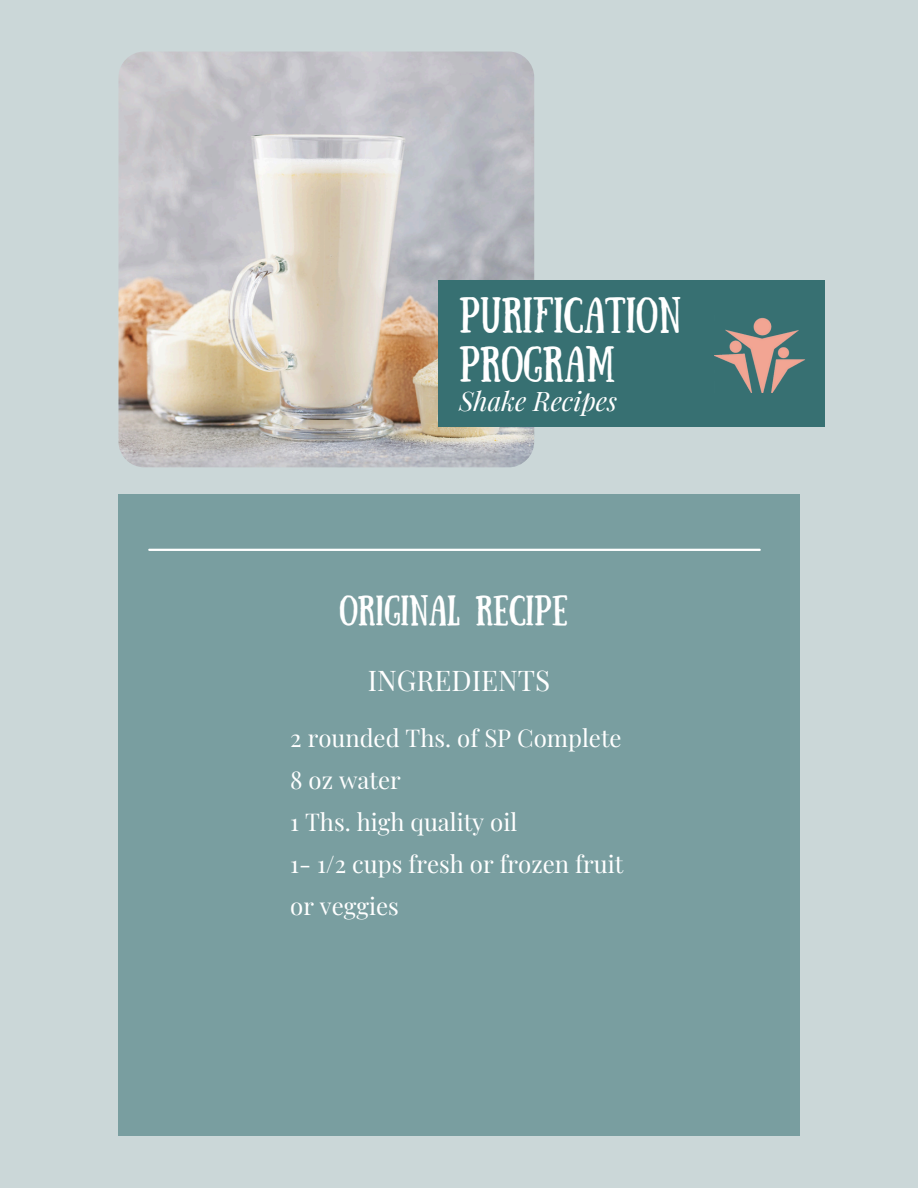
<style>
.page{position:relative;width:918px;height:1188px;background:#cbd7d8}
.page>*{position:absolute;margin:0;border:0;box-sizing:border-box;transform-origin:0 0}
.t1{font:35.7px/49.5px "Sunday";color:#fff}
.t2{font:30.3px "Sunday";color:#fff}
.t3{font:27.9px "Playfair Display";color:#fff}
.t4{font:italic 26.4px "Playfair Display";color:#fff}
.t5{font:24px/42px "Playfair Display";color:#fff}
</style>
<div class="page">
<img style="left:118px;top:52px;width:416px;height:415px;border-radius:26px">
<div style="left:438px;top:280px;width:386px;height:147px;background:#377072"></div>
<div style="left:118px;top:495px;width:682px;height:641px;background:#799ea0"></div>
<hr style="left:149px;top:549px;width:611px;height:2px;background:#fff">
<img style="left:715px;top:317px;width:90px;height:75px">
<p class="t1" style="left:459px;top:287px;width:224px">PURIFICATION<br>PROGRAM</p>
<p class="t4" style="left:459px;top:382px;width:160px">Shake Recipes</p>
<p class="t2" style="left:339px;top:589px;width:230px">ORIGINAL RECIPE</p>
<h3 class="t3" style="left:368px;top:661px;width:184px">INGREDIENTS</h3>
<h2 class="t5" style="left:290px;top:717px;width:333px">2 rounded Ths. of SP Complete</h2>
<p class="t5" style="left:290px;top:758px;width:112px">8 oz water</p>
<p class="t5" style="left:290px;top:800px;width:229px">1 Ths. high quality oil</p>
<p class="t5" style="left:290px;top:842px;width:335px">1- 1/2 cups fresh or frozen fruit or veggies</p>
</div>
